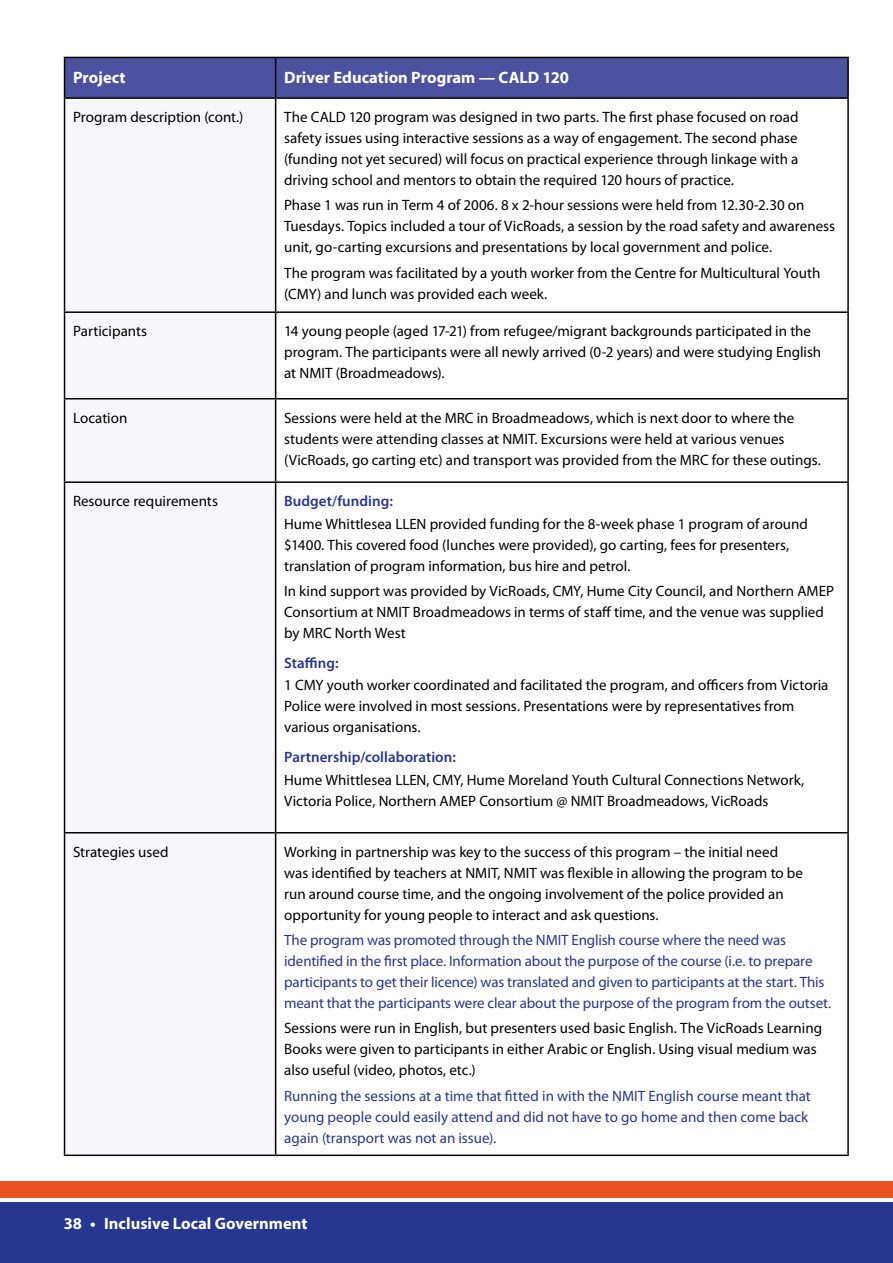
<style>
.page{position:relative;width:893px;height:1263px;background:#fff}
.page>*{position:absolute;margin:0;border:0;box-sizing:border-box;transform-origin:0 0}
.t1{font:700 16.5px "Myriad Pro";color:#fff}
.t2{font:15px/21px "Myriad Pro";color:#000}
.t3{font:15px/21px "Myriad Pro";letter-spacing:-.005em;color:#273691}
.t4{font:600 15px "Myriad Pro";letter-spacing:.005em;color:#273691}
</style>
<div class="page">
<div style="left:0;top:1181px;width:893px;height:16px;background:#e95123"></div>
<div style="left:0;top:1202px;width:893px;height:61px;background:#273691"></div>
<div style="left:65px;top:58px;width:782px;height:39px;background:#4d52a0"></div>
<div style="left:65px;top:99px;width:210px;height:1055px;background:#f7f6fb"></div>
<hr style="left:64px;top:57px;width:212px;height:1px;background:#000">
<hr style="left:64px;top:58px;width:1px;height:39px;background:#000">
<hr style="left:276px;top:57px;width:573px;height:1px;background:#000">
<hr style="left:275px;top:58px;width:1px;height:39px;background:#000">
<hr style="left:847px;top:58px;width:2px;height:39px;background:#000">
<hr style="left:64px;top:97px;width:212px;height:2px;background:#000">
<hr style="left:64px;top:99px;width:1px;height:212px;background:#000">
<hr style="left:276px;top:97px;width:573px;height:2px;background:#000">
<hr style="left:275px;top:99px;width:1px;height:212px;background:#000">
<hr style="left:847px;top:99px;width:2px;height:212px;background:#000">
<hr style="left:64px;top:311px;width:212px;height:2px;background:#000">
<hr style="left:64px;top:313px;width:1px;height:85px;background:#000">
<hr style="left:276px;top:311px;width:573px;height:2px;background:#000">
<hr style="left:275px;top:313px;width:1px;height:85px;background:#000">
<hr style="left:847px;top:313px;width:2px;height:85px;background:#000">
<hr style="left:64px;top:398px;width:212px;height:1px;background:#000">
<hr style="left:64px;top:399px;width:1px;height:82px;background:#000">
<hr style="left:276px;top:398px;width:573px;height:1px;background:#000">
<hr style="left:275px;top:399px;width:1px;height:82px;background:#000">
<hr style="left:847px;top:399px;width:2px;height:82px;background:#000">
<hr style="left:64px;top:481px;width:212px;height:2px;background:#000">
<hr style="left:64px;top:483px;width:1px;height:349px;background:#000">
<hr style="left:276px;top:481px;width:573px;height:2px;background:#000">
<hr style="left:275px;top:483px;width:1px;height:349px;background:#000">
<hr style="left:847px;top:483px;width:2px;height:349px;background:#000">
<hr style="left:64px;top:832px;width:212px;height:1px;background:#000">
<hr style="left:64px;top:833px;width:1px;height:321px;background:#000">
<hr style="left:276px;top:832px;width:573px;height:1px;background:#000">
<hr style="left:275px;top:833px;width:1px;height:321px;background:#000">
<hr style="left:847px;top:833px;width:2px;height:321px;background:#000">
<hr style="left:64px;top:1154px;width:212px;height:2px;background:#000">
<hr style="left:276px;top:1154px;width:573px;height:2px;background:#000">
<p class="t1" style="left:73px;top:66px;width:54px">Project</p>
<p class="t1" style="left:284px;top:66px;width:286px">Driver Education Program — CALD 120</p>
<p class="t2" style="left:73px;top:106px;width:172px">Program description (cont.)</p>
<p class="t2" style="left:284px;top:106px;width:516px;text-align:justify">The CALD 120 program was designed in two parts. The first phase focused on road safety issues using interactive sessions as a way of engagement. The second phase (funding not yet secured) will focus on practical experience through linkage with a driving school and mentors to obtain the required 120 hours of practice.</p>
<p class="t2" style="left:284px;top:195px;width:552px">Phase 1 was run in Term 4 of 2006. 8 x 2-hour sessions were held from 12.30-2.30 on<br>Tuesdays. Topics included a tour of VicRoads, a session by the road safety and awareness unit, go-carting excursions and presentations by local government and police.</p>
<p class="t2" style="left:284px;top:262px;width:538px">The program was facilitated by a youth worker from the Centre for Multicultural Youth (CMY) and lunch was provided each week.</p>
<p class="t2" style="left:73px;top:320px;width:76px">Participants</p>
<p class="t2" style="left:284px;top:320px;width:539px">14 young people (aged 17-21) from refugee/migrant backgrounds participated in the program. The participants were all newly arrived (0-2 years) and were studying English at NMIT (Broadmeadows).</p>
<p class="t2" style="left:73px;top:407px;width:56px">Location</p>
<p class="t2" style="left:284px;top:407px;width:538px">Sessions were held at the MRC in Broadmeadows, which is next door to where the students were attending classes at NMIT. Excursions were held at various venues (VicRoads, go carting etc) and transport was provided from the MRC for these outings.</p>
<p class="t2" style="left:73px;top:490px;width:146px">Resource requirements</p>
<p class="t4" style="left:284px;top:492px;width:110px">Budget/funding:</p>
<p class="t2" style="left:284px;top:513px;width:525px">Hume Whittlesea LLEN provided funding for the 8-week phase 1 program of around $1400. This covered food (lunches were provided), go carting, fees for presenters, translation of program information, bus hire and petrol.</p>
<p class="t2" style="left:284px;top:580px;width:551px">In kind support was provided by VicRoads, CMY, Hume City Council, and Northern AMEP<br>Consortium at NMIT Broadmeadows in terms of staff time, and the venue was supplied by MRC North West</p>
<p class="t4" style="left:284px;top:653px;width:56px">Staffing:</p>
<p class="t2" style="left:284px;top:675px;width:546px">1 CMY youth worker coordinated and facilitated the program, and officers from Victoria<br>Police were involved in most sessions. Presentations were by representatives from various organisations.</p>
<p class="t4" style="left:284px;top:747px;width:173px">Partnership/collaboration:</p>
<p class="t2" style="left:284px;top:769px;width:522px">Hume Whittlesea LLEN, CMY, Hume Moreland Youth Cultural Connections Network,<br>Victoria Police, Northern AMEP Consortium @ NMIT Broadmeadows, VicRoads</p>
<p class="t2" style="left:73px;top:841px;width:97px">Strategies used</p>
<p class="t2" style="left:284px;top:841px;width:520px">Working in partnership was key to the success of this program – the initial need was identified by teachers at NMIT, NMIT was flexible in allowing the program to be run around course time, and the ongoing involvement of the police provided an opportunity for young people to interact and ask questions.</p>
<p class="t3" style="left:284px;top:929px;width:549px">The program was promoted through the NMIT English course where the need was identified in the first place. Information about the purpose of the course (i.e. to prepare participants to get their licence) was translated and given to participants at the start. This meant that the participants were clear about the purpose of the program from the outset.</p>
<p class="t2" style="left:284px;top:1017px;width:539px">Sessions were run in English, but presenters used basic English. The VicRoads Learning<br>Books were given to participants in either Arabic or English. Using visual medium was also useful (video, photos, etc.)</p>
<p class="t3" style="left:284px;top:1085px;width:528px">Running the sessions at a time that fitted in with the NMIT English course meant that young people could easily attend and did not have to go home and then come back again (transport was not an issue).</p>
<p class="t1" style="left:64px;top:1212px;width:245px">38 • Inclusive Local Government</p>
</div>
